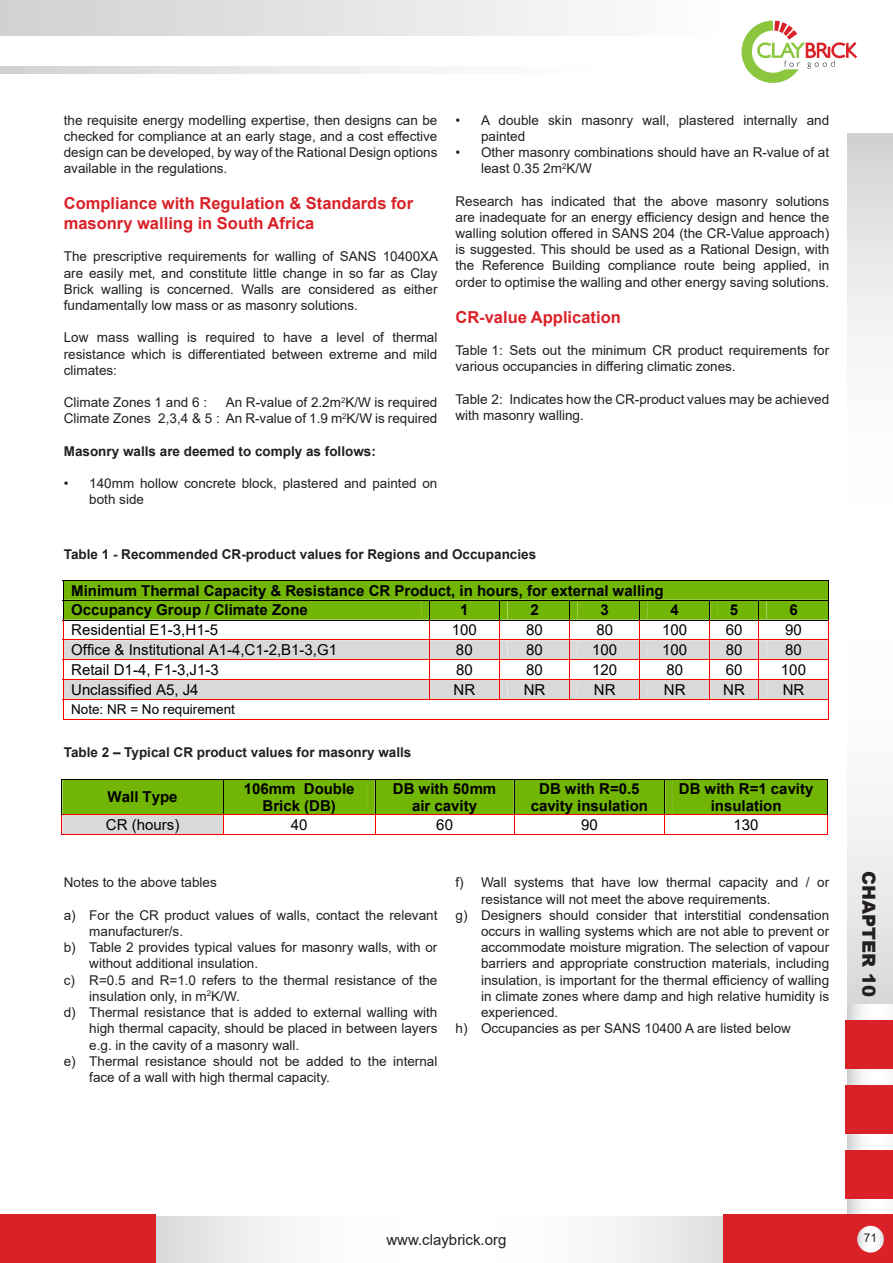
<style>
.page{position:relative;width:893px;height:1263px;background:#fff}
.page>*{position:absolute;margin:0;border:0;box-sizing:border-box;transform-origin:0 0}
.t1{font:900 18px "Arial";color:#231f20}
.Heading{font:700 16.5px/19.8px "Arial";color:#da2128}
.t2{font:700 15px/17.2px "Arial";color:#000;text-align:center}
.t3{font:15px "Arial";color:#000}
.t4{font:15px "Arial";color:#231f20}
.Body{font:13.5px/16.2px "Arial";color:#231f20}
.Sub-Heading{font:700 13.5px "Arial";color:#231f20}
.t5{font:13.5px "Arial";color:#000}
.t6{font:12px "Arial";color:#231f20}
</style>
<div class="page">
<svg style="left:847px;top:1003px;width:46px;height:211px"></svg>
<div style="left:0;top:0;width:723px;height:36px;background:linear-gradient(to right,#cfd0d3,#fdfdfe)"></div>
<svg style="left:847px;top:134px;width:46px;height:869px"></svg>
<div style="left:845px;top:1020px;width:48px;height:49px;background:#da2128"></div>
<div style="left:845px;top:1085px;width:48px;height:48px;background:#da2128"></div>
<div style="left:845px;top:1150px;width:48px;height:48px;background:#da2128"></div>
<svg style="left:156px;top:1216px;width:567px;height:47px"></svg>
<div style="left:0;top:1214px;width:156px;height:49px;background:#da2128"></div>
<div style="left:723px;top:1214px;width:170px;height:49px;background:#da2128"></div>
<svg style="left:857px;top:1226px;width:27px;height:26px"></svg>
<svg style="left:0;top:66px;width:422px;height:8px"></svg>
<svg style="left:741px;top:21px;width:116px;height:62px"></svg>
<svg style="left:63px;top:580px;width:766px;height:140px"></svg>
<svg style="left:62px;top:779px;width:766px;height:56px"></svg>
<p class="Body" style="left:64px;top:112px;width:375px;text-align:justify">the requisite energy modelling expertise, then designs can be checked for compliance at an early stage, and a cost effective design can be developed, by way of the Rational Design options available in the regulations.</p>
<p class="Heading" style="left:64px;top:194px;width:351px">Compliance with Regulation &amp; Standards for masonry walling in South Africa</p>
<p class="Body" style="left:64px;top:249px;width:376px;text-align:justify">The prescriptive requirements for walling of SANS 10400XA are easily met, and constitute little change in so far as Clay Brick walling is concerned. Walls are considered as either fundamentally low mass or as masonry solutions.</p>
<p class="Body" style="left:64px;top:330px;width:375px;text-align:justify">Low mass walling is required to have a level of thermal resistance which is differentiated between extreme and mild climates:</p>
<p class="Body" style="left:64px;top:394px;width:145px">Climate Zones 1 and 6 :</p>
<p class="Body" style="left:226px;top:394px;width:213px">An R-value of 2.2m<sup>2</sup>K/W is required</p>
<p class="Body" style="left:64px;top:411px;width:375px">Climate Zones 2,3,4 &amp; 5 : An R-value of 1.9 m<sup>2</sup>K/W is required</p>
<p class="Sub-Heading" style="left:64px;top:442px;width:314px">Masonry walls are deemed to comply as follows:</p>
<p class="Body" style="left:89px;top:475px;width:350px;text-indent:-26px">• 140mm hollow concrete block, plastered and painted on both side</p>
<p class="Body" style="left:481px;top:112px;width:350px;text-indent:-26px">• A double skin masonry wall, plastered internally and painted</p>
<p class="Body" style="left:481px;top:144px;width:350px;text-indent:-26px">• Other masonry combinations should have an R-value of at least 0.35 2m<sup>2</sup>K/W</p>
<p class="Body" style="left:455px;top:193px;width:375px;text-align:justify">Research has indicated that the above masonry solutions are inadequate for an energy efficiency design and hence the walling solution offered in SANS 204 (the CR-Value approach) is suggested. This should be used as a Rational Design, with the Reference Building compliance route being applied, in order to optimise the walling and other energy saving solutions.</p>
<p class="Heading" style="left:455px;top:307px;width:167px">CR-value Application</p>
<p class="Body" style="left:455px;top:342px;width:375px">Table 1: Sets out the minimum CR product requirements for various occupancies in differing climatic zones.</p>
<p class="Body" style="left:455px;top:391px;width:375px">Table 2: Indicates how the CR-product values may be achieved with masonry walling.</p>
<p class="Sub-Heading" style="left:64px;top:545px;width:474px">Table 1 - Recommended CR-product values for Regions and Occupancies</p>
<p class="t2" style="left:71px;top:580px;width:594px;line-height:20px;text-align:left">Minimum Thermal Capacity &amp; Resistance CR Product, in hours, for external walling<br>Occupancy Group / Climate Zone</p>
<p class="t2" style="left:460px;top:602px;width:10px">1</p>
<p class="t2" style="left:530px;top:602px;width:10px">2</p>
<p class="t2" style="left:600px;top:602px;width:10px">3</p>
<p class="t2" style="left:671px;top:602px;width:10px">4</p>
<p class="t2" style="left:730px;top:602px;width:10px">5</p>
<p class="t2" style="left:789px;top:602px;width:10px">6</p>
<p class="t3" style="left:71px;top:619px;width:148px">Residential E1-3,H1-5</p>
<p class="t3" style="left:452px;top:619px;width:27px">100</p>
<p class="t3" style="left:526px;top:619px;width:18px">80</p>
<p class="t3" style="left:596px;top:619px;width:18px">80</p>
<p class="t3" style="left:662px;top:619px;width:27px">100</p>
<p class="t3" style="left:726px;top:619px;width:18px">60</p>
<p class="t3" style="left:785px;top:619px;width:18px">90</p>
<p class="t3" style="left:71px;top:639px;width:267px">Office &amp; Institutional A1-4,C1-2,B1-3,G1</p>
<p class="t3" style="left:456px;top:639px;width:18px">80</p>
<p class="t3" style="left:526px;top:639px;width:18px">80</p>
<p class="t3" style="left:592px;top:639px;width:27px">100</p>
<p class="t3" style="left:662px;top:639px;width:27px">100</p>
<p class="t3" style="left:726px;top:639px;width:18px">80</p>
<p class="t3" style="left:785px;top:639px;width:18px">80</p>
<p class="t3" style="left:71px;top:659px;width:149px">Retail D1-4, F1-3,J1-3</p>
<p class="t3" style="left:456px;top:659px;width:18px">80</p>
<p class="t3" style="left:526px;top:659px;width:18px">80</p>
<p class="t3" style="left:592px;top:659px;width:27px">120</p>
<p class="t3" style="left:666px;top:659px;width:18px">80</p>
<p class="t3" style="left:726px;top:659px;width:18px">60</p>
<p class="t3" style="left:781px;top:659px;width:27px">100</p>
<p class="t3" style="left:71px;top:679px;width:129px">Unclassified A5, J4</p>
<p class="t3" style="left:453px;top:679px;width:23px">NR</p>
<p class="t3" style="left:524px;top:679px;width:23px">NR</p>
<p class="t3" style="left:594px;top:679px;width:23px">NR</p>
<p class="t3" style="left:664px;top:679px;width:23px">NR</p>
<p class="t3" style="left:723px;top:679px;width:23px">NR</p>
<p class="t3" style="left:783px;top:679px;width:23px">NR</p>
<p class="t5" style="left:71px;top:700px;width:165px">Note: NR = No requirement</p>
<p class="Sub-Heading" style="left:64px;top:742px;width:349px">Table 2 – Typical CR product values for masonry walls</p>
<p class="t2" style="left:108px;top:789px;width:71px">Wall Type</p>
<p class="t2" style="left:244px;top:780px;width:112px">106mm Double<br>Brick (DB)</p>
<p class="t2" style="left:393px;top:780px;width:105px">DB with 50mm air cavity</p>
<p class="t2" style="left:531px;top:780px;width:119px">DB with R=0.5 cavity insulation</p>
<p class="t2" style="left:679px;top:780px;width:136px">DB with R=1 cavity insulation</p>
<p class="t3" style="left:106px;top:814px;width:75px">CR (hours)</p>
<p class="t3" style="left:291px;top:814px;width:18px">40</p>
<p class="t3" style="left:436px;top:814px;width:18px">60</p>
<p class="t3" style="left:581px;top:814px;width:18px">90</p>
<p class="t3" style="left:734px;top:814px;width:27px">130</p>
<p class="Body" style="left:64px;top:874px;width:155px">Notes to the above tables</p>
<p class="Body" style="left:89px;top:907px;width:350px;text-indent:-26px">a) For the CR product values of walls, contact the relevant manufacturer/s.</p>
<p class="Body" style="left:89px;top:939px;width:350px;text-indent:-26px">b) Table 2 provides typical values for masonry walls, with or without additional insulation.</p>
<p class="Body" style="left:89px;top:972px;width:350px;text-indent:-26px">c) R=0.5 and R=1.0 refers to the thermal resistance of the insulation only, in m<sup>2</sup>K/W.</p>
<p class="Body" style="left:89px;top:1004px;width:350px;text-align:justify;text-indent:-26px">d) Thermal resistance that is added to external walling with high thermal capacity, should be placed in between layers e.g. in the cavity of a masonry wall.</p>
<p class="Body" style="left:89px;top:1053px;width:350px;text-indent:-26px">e) Thermal resistance should not be added to the internal face of a wall with high thermal capacity.</p>
<p class="Body" style="left:481px;top:874px;width:350px;text-indent:-26px">f) Wall systems that have low thermal capacity and / or resistance will not meet the above requirements.</p>
<p class="Body" style="left:481px;top:907px;width:350px;text-align:justify;text-indent:-26px">g) Designers should consider that interstitial condensation occurs in walling systems which are not able to prevent or accommodate moisture migration. The selection of vapour barriers and appropriate construction materials, including insulation, is important for the thermal efficiency of walling in climate zones where damp and high relative humidity is experienced.</p>
<p class="Body" style="left:455px;top:1020px;width:337px">h) Occupancies as per SANS 10400 A are listed below</p>
<h1 class="t1" style="left:882px;top:871px;width:127px;rotate:90deg">CHAPTER 10</h1>
<p class="t4" style="left:386px;top:1229px;width:122px">www.claybrick.org</p>
<p class="t6" style="left:864px;top:1230px;width:15px">71</p>
</div>
